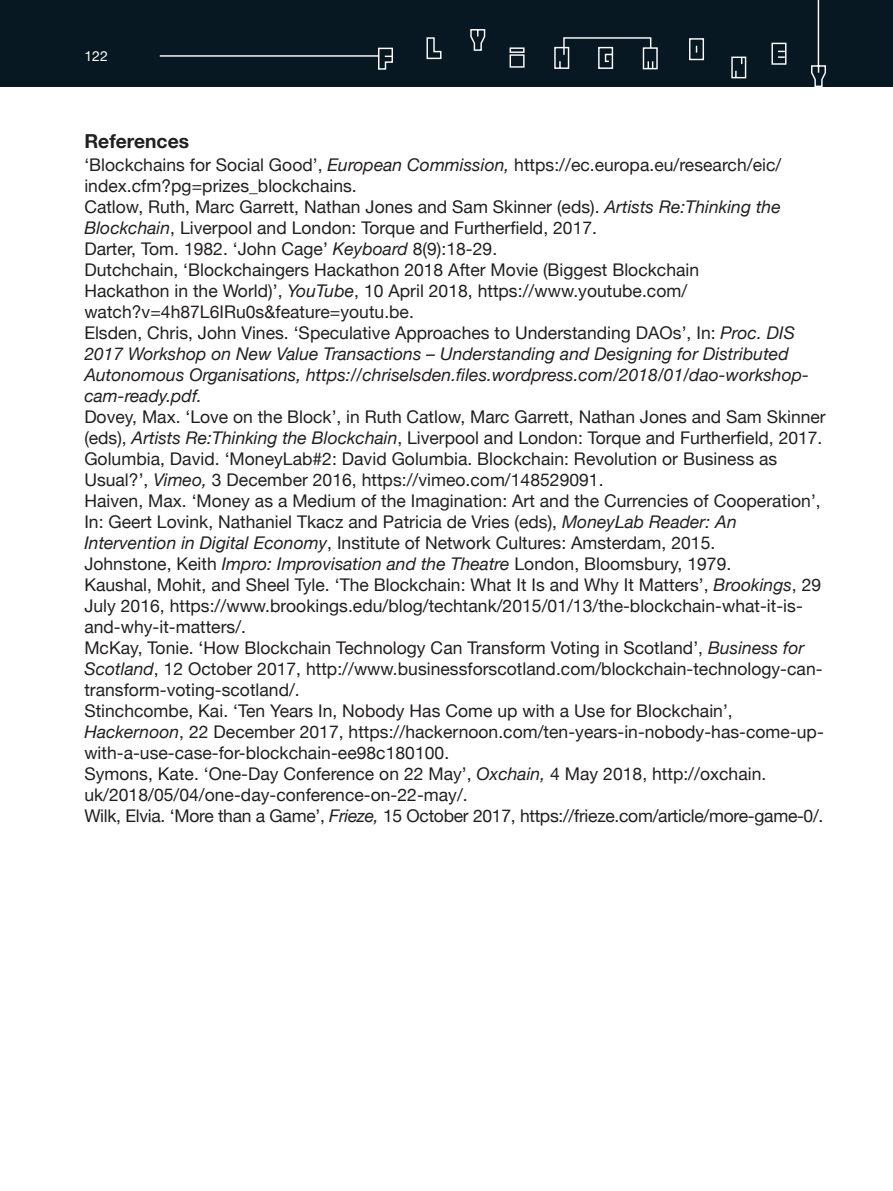
<style>
.page{position:relative;width:893px;height:1191px;background:#fff}
.page>*{position:absolute;margin:0;border:0;box-sizing:border-box;transform-origin:0 0}
.Tussenkop_1{font:700 19.25px "Helvetica Neue";color:#231f20}
.Bodytekst{font:17.5px/21px "Helvetica Neue";color:#231f20}
.Bodytekst-2{font:italic 17.5px/21px "Helvetica Neue";color:#231f20}
.t1{font:14px "Helvetica Neue";color:#fff}
.s1{font-style:italic}
.s2{font-style:normal}
</style>
<div class="page">
<div style="left:0;top:0;width:893px;height:87px;background:#071822"></div>
<svg style="left:159px;top:0;width:667px;height:87px"></svg>
<p class="t1" style="left:84px;top:46px;width:25px">122</p>
<p class="Tussenkop_1" style="left:84px;top:126px;width:106px">References</p>
<p class="Bodytekst" style="left:84px;top:155px;width:698px">‘Blockchains for Social Good’, <span class="s1">European Commission,</span> https://ec.europa.eu/research/eic/ index.cfm?pg=prizes_blockchains.</p>
<p class="Bodytekst" style="left:84px;top:197px;width:698px">Catlow, Ruth, Marc Garrett, Nathan Jones and Sam Skinner (eds). <span class="s1">Artists Re:Thinking the<br>Blockchain</span>, Liverpool and London: Torque and Furtherfield, 2017.</p>
<p class="Bodytekst" style="left:84px;top:239px;width:414px">Darter, Tom. 1982. ‘John Cage’ <span class="s1">Keyboard</span> 8(9):18-29.</p>
<p class="Bodytekst" style="left:84px;top:260px;width:616px">Dutchchain, ‘Blockchaingers Hackathon 2018 After Movie (Biggest Blockchain<br>Hackathon in the World)’, <span class="s1">YouTube</span>, 10 April 2018, https://www.youtube.com/ watch?v=4h87L6IRu0s&amp;feature=youtu.be.</p>
<p class="Bodytekst-2" style="left:84px;top:323px;width:726px"><span class="s2">Elsden, Chris, John Vines. ‘Speculative Approaches to Understanding DAOs’, In:</span> Proc. DIS 2017 Workshop on New Value Transactions – Understanding and Designing for Distributed Autonomous Organisations, https://chriselsden.files.wordpress.com/2018/01/dao-workshop&shy;cam-ready.pdf.</p>
<p class="Bodytekst" style="left:84px;top:407px;width:743px">Dovey, Max. ‘Love on the Block’, in Ruth Catlow, Marc Garrett, Nathan Jones and Sam Skinner (eds), <span class="s1">Artists Re:Thinking the Blockchain</span>, Liverpool and London: Torque and Furtherfield, 2017.</p>
<p class="Bodytekst" style="left:84px;top:449px;width:695px">Golumbia, David. ‘MoneyLab#2: David Golumbia. Blockchain: Revolution or Business as<br>Usual?’, <span class="s1">Vimeo,</span> 3 December 2016, https://vimeo.com/148529091.</p>
<p class="Bodytekst" style="left:84px;top:491px;width:738px">Haiven, Max. ‘Money as a Medium of the Imagination: Art and the Currencies of Cooperation’,<br>In: Geert Lovink, Nathaniel Tkacz and Patricia de Vries (eds), <span class="s1">MoneyLab Reader: An<br>Intervention in Digital Economy</span>, Institute of Network Cultures: Amsterdam, 2015.</p>
<p class="Bodytekst" style="left:84px;top:554px;width:648px">Johnstone, Keith <span class="s1">Impro: Improvisation and the Theatre</span> London, Bloomsbury, 1979.</p>
<p class="Bodytekst" style="left:84px;top:575px;width:738px">Kaushal, Mohit, and Sheel Tyle. ‘The Blockchain: What It Is and Why It Matters’, <span class="s1">Brookings</span>, 29<br>July 2016, https://www.brookings.edu/blog/techtank/2015/01/13/the-blockchain-what-it-is&shy;and-why-it-matters/.</p>
<p class="Bodytekst" style="left:84px;top:638px;width:740px">McKay, Tonie. ‘How Blockchain Technology Can Transform Voting in Scotland’, <span class="s1">Business for<br>Scotland</span>, 12 October 2017, http://www.businessforscotland.com/blockchain-technology-can&shy;transform-voting-scotland/.</p>
<p class="Bodytekst" style="left:84px;top:701px;width:741px">Stinchcombe, Kai. ‘Ten Years In, Nobody Has Come up with a Use for Blockchain’,<br><span class="s1">Hackernoon</span>, 22 December 2017, https://hackernoon.com/ten-years-in-nobody-has-come-up&shy;with-a-use-case-for-blockchain-ee98c180100.</p>
<p class="Bodytekst" style="left:84px;top:764px;width:684px">Symons, Kate. ‘One-Day Conference on 22 May’, <span class="s1">Oxchain,</span> 4 May 2018, http://oxchain. uk/2018/05/04/one-day-conference-on-22-may/.</p>
<p class="Bodytekst" style="left:84px;top:806px;width:741px">Wilk, Elvia. ‘More than a Game’, <span class="s1">Frieze,</span> 15 October 2017, https://frieze.com/article/more-game-0/.</p>
</div>
